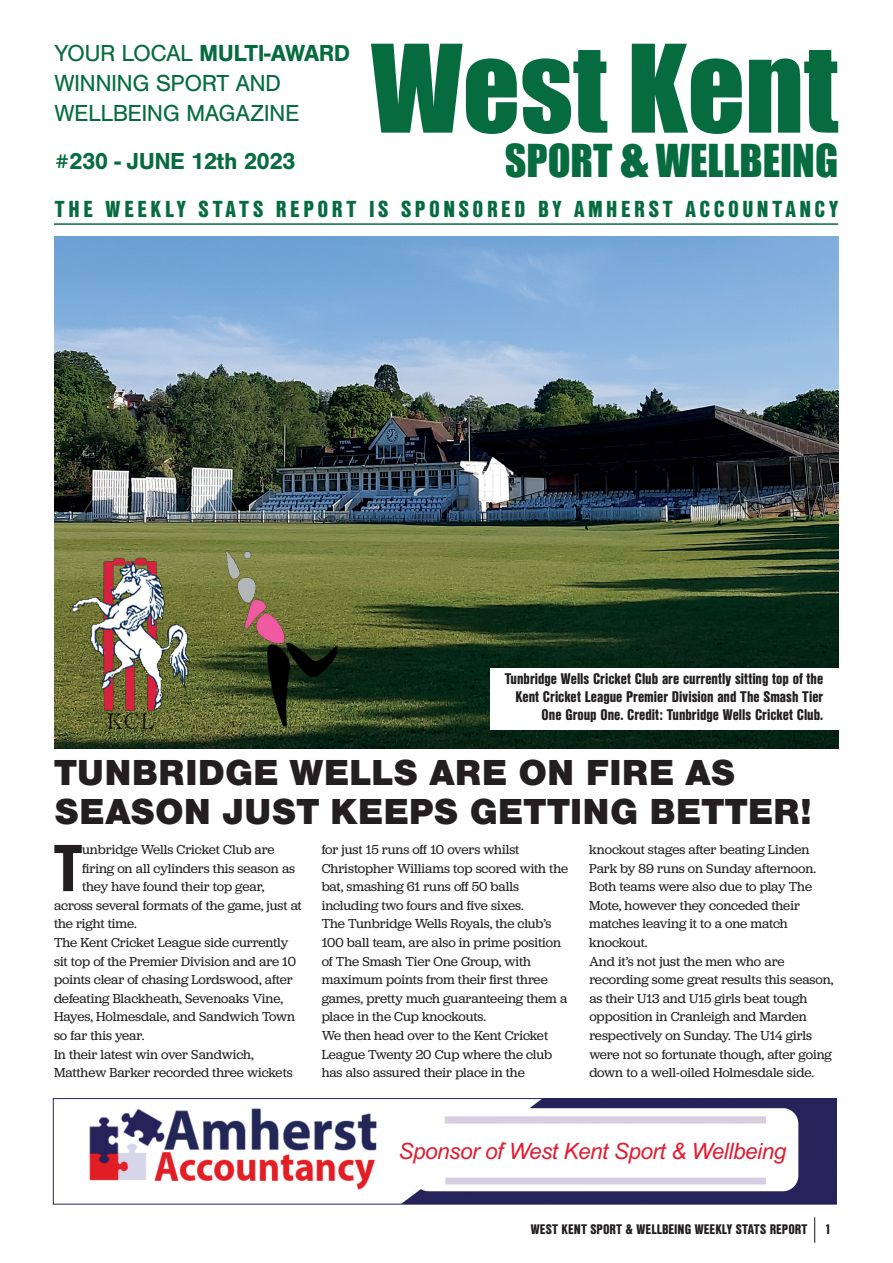
<style>
.page{position:relative;width:893px;height:1263px;background:#fff}
.page>*{position:absolute;margin:0;border:0;box-sizing:border-box;transform-origin:0 0}
.t1{font:112.5px "Impact";color:#066c40}
.t2{font:900 64.35px "Nimbus San Con L";color:#231f20}
.t3{font:42px "Impact";color:#066c40}
.t4{font:900 37.5px/39px "Nimbus San";color:#231f20}
.t5{font:24px/30px "Nimbus San";letter-spacing:-.025em;color:#066c40}
.t6{font:700 24px "Nimbus San";letter-spacing:-.025em;color:#066c40}
.t7{font:900 22.5px "Nimbus San Con L";letter-spacing:.155em;color:#066c40}
.t8{font:italic 22.5px "Arial";letter-spacing:-.02em;color:#e11d32}
.t9{font:900 15px/18px "Nimbus San Con L";color:#231f20;text-align:right}
.t10{font:13.5px/18.6px "Jubilat";letter-spacing:-.005em;color:#231f20}
.t11{font:900 13.5px "Nimbus San Con L";color:#231f20}
.s1{font-weight:700}
.s2{font-size:49.5px}
</style>
<div class="page">
<img style="left:89px;top:1100px;width:746px;height:102px">
<div style="left:53px;top:1098px;width:784px;height:106px;border:1px solid #25235a"></div>
<hr style="left:54px;top:223px;width:784px;height:2px;background:#066c40">
<div style="left:399px;top:1142px;width:390px;height:28px;background:#fff"></div>
<img style="left:54px;top:237px;width:785px;height:511px">
<div style="left:490px;top:668px;width:380px;height:61px;background:#fff"></div>
<img style="left:216px;top:548px;width:127px;height:185px">
<img style="left:54px;top:554px;width:165px;height:179px">
<svg style="left:814px;top:1217px;width:1px;height:26px"></svg>
<h3 class="t5" style="left:54px;top:38px;width:298px">YOUR LOCAL <span class="s1">MULTI-AWARD<br></span>WINNING SPORT AND<br>WELLBEING MAGAZINE</h3>
<h3 class="t6" style="left:54px;top:147px;width:243px">#230 - JUNE 12th 2023</h3>
<h1 class="t1" style="left:371px;top:28px;width:469px">West Kent</h1>
<h3 class="t3" style="left:505px;top:138px;width:335px">SPORT <span class="s2">&amp;</span> WELLBEING</h3>
<h3 class="t7" style="left:55px;top:196px;width:785px">THE WEEKLY STATS REPORT IS SPONSORED BY AMHERST ACCOUNTANCY</h3>
<p class="t9" style="left:505px;top:670px;width:320px">Tunbridge Wells Cricket Club are currently sitting top of the<br>Kent Cricket League Premier Division and The Smash Tier<br>One Group One. Credit: Tunbridge Wells Cricket Club.</p>
<h3 class="t4" style="left:54px;top:752px;width:759px">TUNBRIDGE WELLS ARE ON FIRE AS<br>SEASON JUST KEEPS GETTING BETTER!</h3>
<h2 class="t2" style="left:54px;top:831px;width:30px">T</h2>
<p class="t10" style="left:82px;top:841px;width:194px">unbridge Wells Cricket Club are</p>
<p class="t10" style="left:82px;top:860px;width:214px">firing on all cylinders this season as</p>
<p class="t10" style="left:82px;top:878px;width:184px">they have found their top gear,</p>
<p class="t10" style="left:54px;top:897px;width:249px">across several formats of the game, just at</p>
<p class="t10" style="left:54px;top:916px;width:84px">the right time.</p>
<p class="t10" style="left:54px;top:934px;width:236px">The Kent Cricket League side currently</p>
<p class="t10" style="left:54px;top:953px;width:244px">sit top of the Premier Division and are 10</p>
<p class="t10" style="left:54px;top:971px;width:240px">points clear of chasing Lordswood, after</p>
<p class="t10" style="left:54px;top:990px;width:231px">defeating Blackheath, Sevenoaks Vine,</p>
<p class="t10" style="left:54px;top:1009px;width:243px">Hayes, Holmesdale, and Sandwich Town</p>
<p class="t10" style="left:54px;top:1027px;width:92px">so far this year.</p>
<p class="t10" style="left:54px;top:1046px;width:201px">In their latest win over Sandwich,</p>
<p class="t10" style="left:54px;top:1064px;width:240px">Matthew Barker recorded three wickets</p>
<p class="t10" style="left:322px;top:841px;width:248px">for just 15 runs off 10 overs whilst Christopher Williams top scored with the bat, smashing 61 runs off 50 balls including two fours and five sixes.<br>The Tunbridge Wells Royals, the club’s 100 ball team, are also in prime position of The Smash Tier One Group, with maximum points from their first three games, pretty much guaranteeing them a place in the Cup knockouts.<br>We then head over to the Kent Cricket League Twenty 20 Cup where the club has also assured their place in the</p>
<p class="t10" style="left:589px;top:841px;width:246px">knockout stages after beating Linden Park by 89 runs on Sunday afternoon.<br>Both teams were also due to play The Mote, however they conceded their matches leaving it to a one match knockout.<br>And it’s not just the men who are recording some great results this season, as their U13 and U15 girls beat tough opposition in Cranleigh and Marden respectively on Sunday. The U14 girls were not so fortunate though, after going down to a well-oiled Holmesdale side.</p>
<h3 class="t8" style="left:399px;top:1138px;width:389px">Sponsor of West Kent Sport &amp; Wellbeing</h3>
<p class="t11" style="left:531px;top:1221px;width:278px">WEST KENT SPORT &amp; WELLBEING WEEKLY STATS REPORT</p>
<p class="t11" style="left:825px;top:1221px;width:8px">1</p>
</div>
